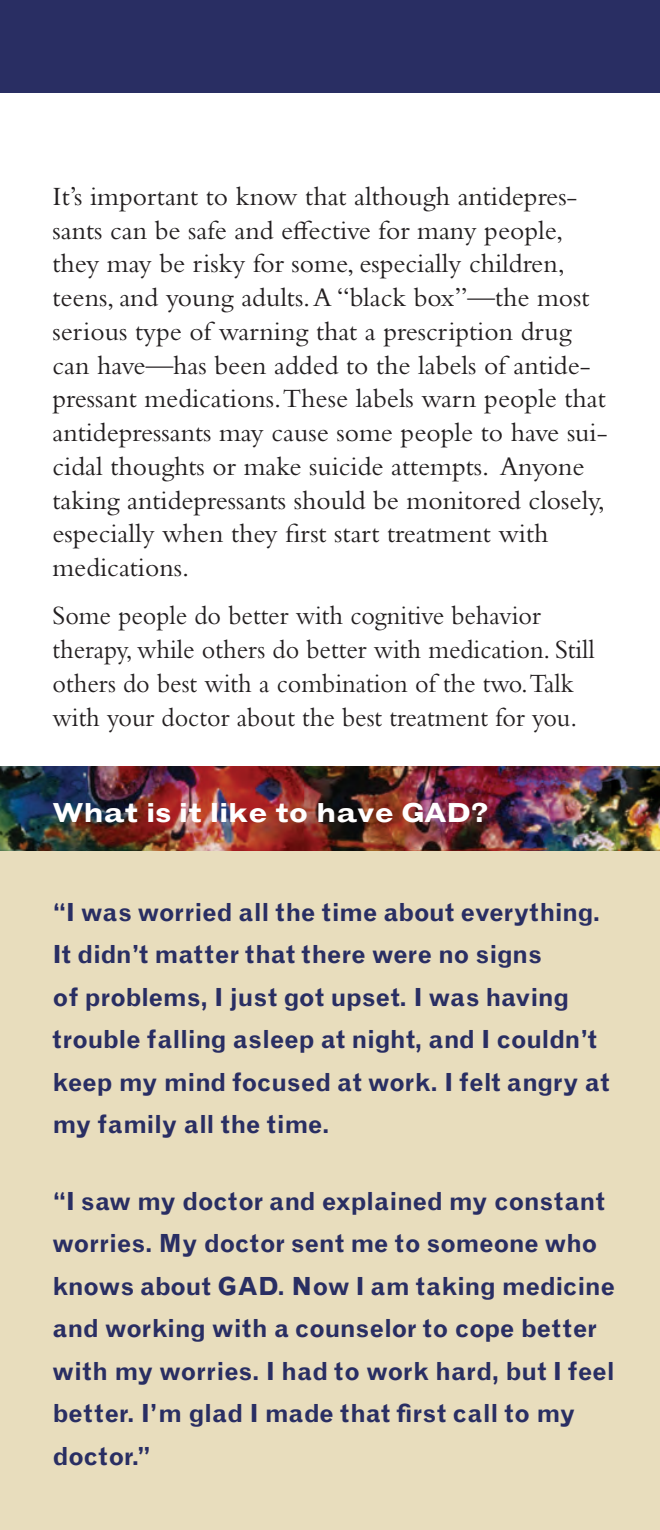
<style>
.page{position:relative;width:660px;height:1530px;background:#fff}
.page>*{position:absolute;margin:0;border:0;box-sizing:border-box;transform-origin:0 0}
.t1{font:27.5px/33.8px "Bembo Std";color:#231f20}
.t2{font:27.5px/33.8px "Bembo Std";color:#231f20;scale:.95 1}
.t3{font:700 expanded 27.5px "Grotesque";letter-spacing:-.01em;color:#fff}
.t4{font:700 25px/42.5px "Grotesque";letter-spacing:-.015em;color:#292e63}
</style>
<div class="page">
<div style="left:0;top:834px;width:660px;height:696px;background:#e8ddbd"></div>
<div style="left:0;top:0;width:660px;height:92px;background:#292e63"></div>
<img style="left:0;top:767px;width:660px;height:84px">
<p class="t1" style="left:52px;top:179px;width:556px">It’s important to know that although antidepres&shy;sants can be safe and effective for many people, they may be risky for some, especially children, teens, and young adults.A “black box”—the most serious type of warning that a prescription drug can have—has been added to the labels of antide&shy;pressant medications.These labels warn people that antidepressants may cause some people to have sui&shy;cidal thoughts or make suicide attempts. Anyone taking antidepressants should be monitored closely, especially when they first start treatment with medications.</p>
<p class="t2" style="left:52px;top:598px;width:572px">Some people do better with cognitive behavior therapy, while others do better with medication. Still others do best with a combination of the two.Talk with your doctor about the best treatment for you.</p>
<h2 class="t3" style="left:52px;top:796px;width:437px">What is it like to have GAD?</h2>
<p class="t4" style="left:52px;top:891px;width:558px">“I was worried all the time about everything.<br>It didn’t matter that there were no signs<br>of problems, I just got upset. I was having trouble falling asleep at night, and I couldn’t keep my mind focused at work. I felt angry at my family all the time.</p>
<p class="t4" style="left:52px;top:1180px;width:564px">“I saw my doctor and explained my constant worries. My doctor sent me to someone who knows about GAD. Now I am taking medicine and working with a counselor to cope better with my worries. I had to work hard, but I feel better. I’m glad I made that first call to my doctor.”</p>
</div>
